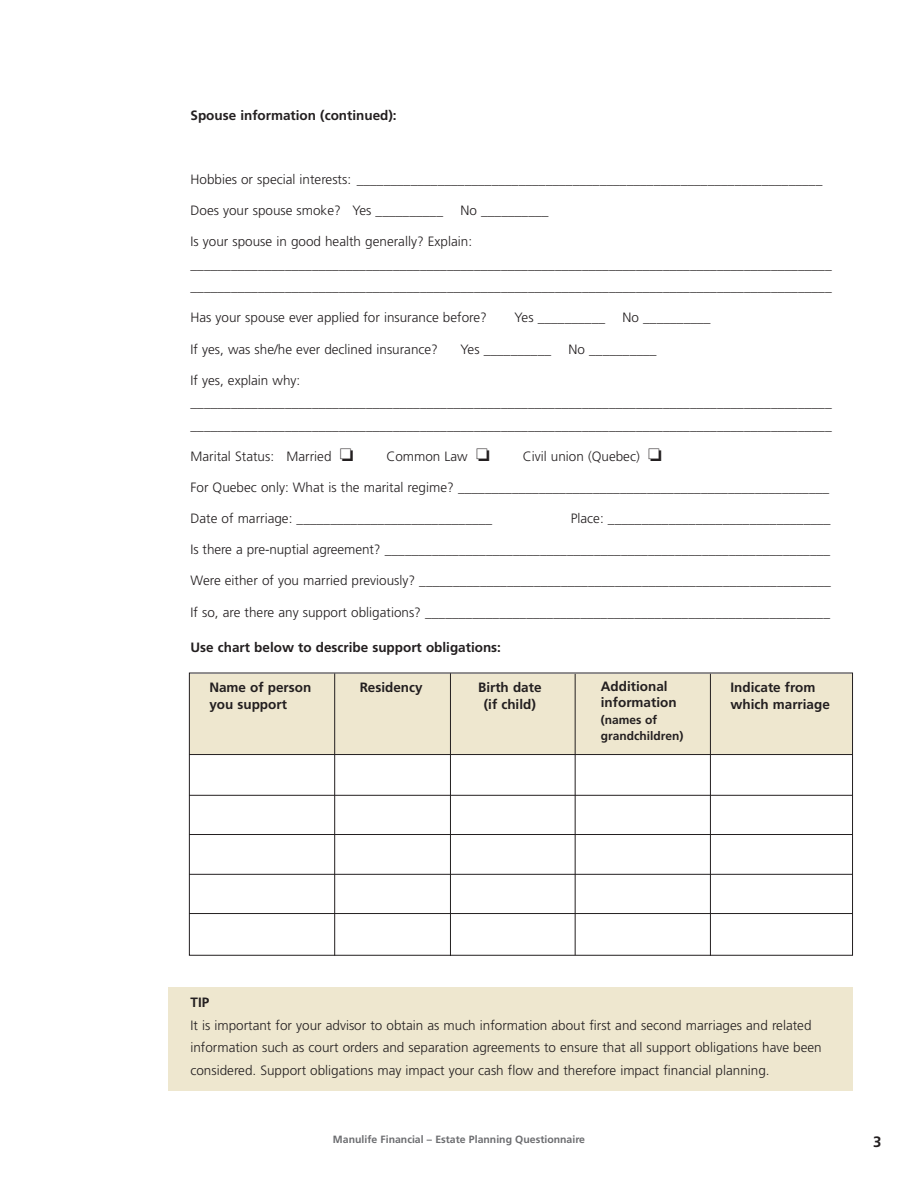
<style>
.page{position:relative;width:918px;height:1188px;background:#fff}
.page>*{position:absolute;margin:0;border:0;box-sizing:border-box;transform-origin:0 0}
.t1{font:700 15px "Frutiger";color:#231f20}
.t2{font:300 13.5px/22.5px "Frutiger";color:#231f20}
.t3{font:700 13.5px/16.5px "Frutiger";color:#231f20}
.t4{font:700 12px/16.5px "Frutiger";color:#231f20}
.t5{font:700 10.5px "Frutiger";color:#6c6d70}
</style>
<div class="page">
<div style="left:169px;top:987px;width:684px;height:103px;background:#eee7cf"></div>
<div style="left:189px;top:674px;width:664px;height:80px;background:#eee7cf"></div>
<hr style="left:189px;top:754px;width:664px;height:1px;background:#231f20">
<hr style="left:334px;top:673px;width:1px;height:283px;background:#231f20">
<hr style="left:450px;top:673px;width:1px;height:283px;background:#231f20">
<hr style="left:575px;top:674px;width:1px;height:281px;background:#231f20">
<hr style="left:710px;top:674px;width:1px;height:282px;background:#231f20">
<hr style="left:189px;top:834px;width:664px;height:1px;background:#231f20">
<hr style="left:189px;top:874px;width:664px;height:1px;background:#231f20">
<hr style="left:189px;top:913px;width:664px;height:1px;background:#231f20">
<hr style="left:189px;top:795px;width:664px;height:1px;background:#231f20">
<div style="left:189px;top:673px;width:664px;height:283px;border:1px solid #231f20"></div>
<p class="t3" style="left:190px;top:108px;width:208px">Spouse information (continued):</p>
<p class="t2" style="left:190px;top:169px;width:633px">Hobbies or special interests: _____________________________________________________________________</p>
<p class="t2" style="left:190px;top:200px;width:254px">Does your spouse smoke? Yes __________</p>
<p class="t2" style="left:461px;top:200px;width:90px">No __________</p>
<p class="t2" style="left:190px;top:231px;width:643px">Is your spouse in good health generally? Explain: _______________________________________________________________________________________________ _______________________________________________________________________________________________</p>
<p class="t2" style="left:190px;top:308px;width:298px">Has your spouse ever applied for insurance before?</p>
<p class="t2" style="left:515px;top:308px;width:92px">Yes __________</p>
<p class="t2" style="left:623px;top:308px;width:90px">No __________</p>
<p class="t2" style="left:190px;top:339px;width:249px">If yes, was she/he ever declined insurance?</p>
<p class="t2" style="left:461px;top:339px;width:92px">Yes __________</p>
<p class="t2" style="left:569px;top:339px;width:90px">No __________</p>
<p class="t2" style="left:190px;top:370px;width:643px">If yes, explain why: _______________________________________________________________________________________________ _______________________________________________________________________________________________</p>
<p class="t2" style="left:190px;top:446px;width:164px">Marital Status: Married ❏</p>
<p class="t2" style="left:386px;top:446px;width:105px">Common Law ❏</p>
<p class="t2" style="left:523px;top:446px;width:140px">Civil union (Quebec) ❏</p>
<p class="t2" style="left:190px;top:477px;width:640px">For Quebec only: What is the marital regime? _______________________________________________________</p>
<p class="t2" style="left:190px;top:508px;width:303px">Date of marriage: _____________________________</p>
<p class="t2" style="left:571px;top:508px;width:261px">Place: _________________________________</p>
<p class="t2" style="left:190px;top:539px;width:641px">Is there a pre-nuptial agreement? __________________________________________________________________</p>
<p class="t2" style="left:190px;top:571px;width:642px">Were either of you married previously? _____________________________________________________________</p>
<p class="t2" style="left:190px;top:602px;width:641px">If so, are there any support obligations? ____________________________________________________________</p>
<p class="t3" style="left:190px;top:640px;width:312px">Use chart below to describe support obligations:</p>
<p class="t3" style="left:209px;top:680px;width:103px">Name of person you support</p>
<p class="t3" style="left:360px;top:680px;width:64px">Residency</p>
<p class="t3" style="left:601px;top:679px;width:77px">Additional information</p>
<p class="t4" style="left:601px;top:713px;width:84px">(names of grandchildren)</p>
<p class="t3" style="left:478px;top:680px;width:65px;text-align:center">Birth date (if child)</p>
<p class="t3" style="left:730px;top:680px;width:101px">Indicate from which marriage</p>
<p class="t3" style="left:190px;top:996px;width:20px">TIP</p>
<p class="t2" style="left:190px;top:1015px;width:633px">It is important for your advisor to obtain as much information about first and second marriages and related information such as court orders and separation agreements to ensure that all support obligations have been considered. Support obligations may impact your cash flow and therefore impact financial planning.</p>
<p class="t5" style="left:333px;top:1136px;width:254px">Manulife Financial – Estate Planning Questionnaire</p>
<p class="t1" style="left:873px;top:1135px;width:10px">3</p>
</div>
